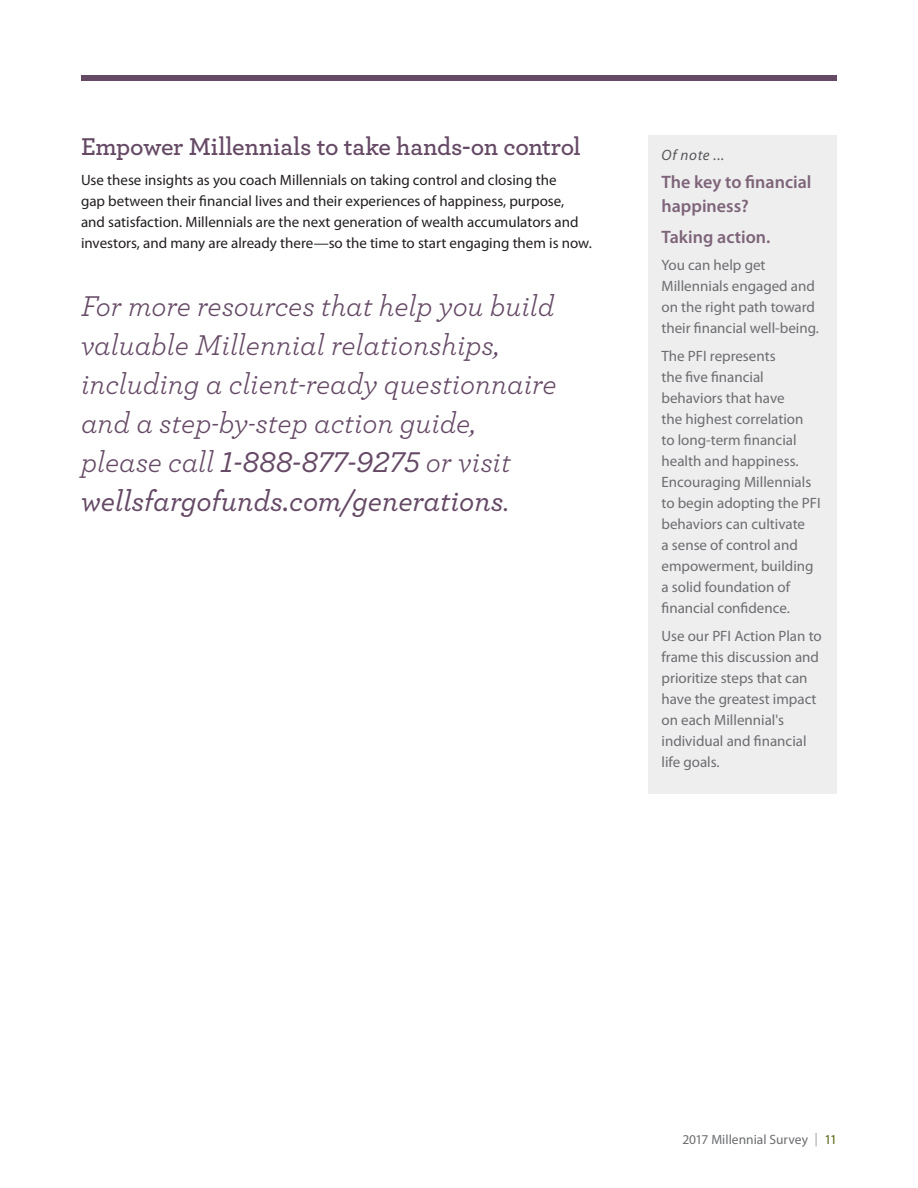
<style>
.page{position:relative;width:918px;height:1188px;background:#fff}
.page>*{position:absolute;margin:0;border:0;box-sizing:border-box;transform-origin:0 0}
.t1{font:italic 30px/39px "Archer";color:#654965}
.t2{font:600 25.5px "Archer";letter-spacing:-.01em;color:#654965}
.t3{font:600 18px/24px "Myriad Pro";color:#7e6479}
.t4{font:15px/21px "Myriad Pro";color:#6c6d70}
.t5{font:15px/21px "Myriad Pro";color:#231f20}
.t6{font:italic 15px "Myriad Pro";letter-spacing:.04em;color:#57585a}
.t7{font:13.5px "Myriad Pro";color:#6c6d70}
.s1{font-weight:500}
.s2{font-weight:300}
.s3{color:#55640e}
</style>
<div class="page">
<div style="left:81px;top:76px;width:756px;height:5px;background:#654965"></div>
<div style="left:648px;top:135px;width:189px;height:659px;background:#eeeeef"></div>
<p class="t2" style="left:81px;top:128px;width:501px">Empower Millennials to take hands-on control</p>
<p class="t5" style="left:81px;top:170px;width:512px">Use these insights as you coach Millennials on taking control and closing the<br>gap between their financial lives and their experiences of happiness, purpose, and satisfaction. Millennials are the next generation of wealth accumulators and investors, and many are already there—so the time to start engaging them is now.</p>
<p class="t1" style="left:81px;top:285px;width:477px">For more resources that help you build valuable Millennial relationships, including a client-ready questionnaire and a step-by-step action guide, please call <span class="s1">1-888-877-9275</span> or visit <span class="s1">wellsfargofunds.com/generations</span>.</p>
<p class="t6" style="left:662px;top:147px;width:64px">Of note ...</p>
<h2 class="t3" style="left:662px;top:170px;width:151px">The key to financial happiness?</h2>
<h2 class="t3" style="left:662px;top:225px;width:110px">Taking action.</h2>
<p class="t4" style="left:662px;top:255px;width:159px">You can help get<br>Millennials engaged and on the right path toward their financial well-being.</p>
<p class="t4" style="left:662px;top:346px;width:161px">The PFI represents<br>the five financial behaviors that have<br>the highest correlation<br>to long-term financial health and happiness.<br>Encouraging Millennials to begin adopting the PFI behaviors can cultivate<br>a sense of control and empowerment, building a solid foundation of financial confidence.</p>
<p class="t4" style="left:662px;top:626px;width:162px">Use our PFI Action Plan to frame this discussion and prioritize steps that can have the greatest impact on each Millennial's individual and financial life goals.</p>
<p class="t7" style="left:682px;top:1132px;width:156px">2017 Millennial Survey <span class="s2">|</span> <span class="s3">11</span></p>
</div>
